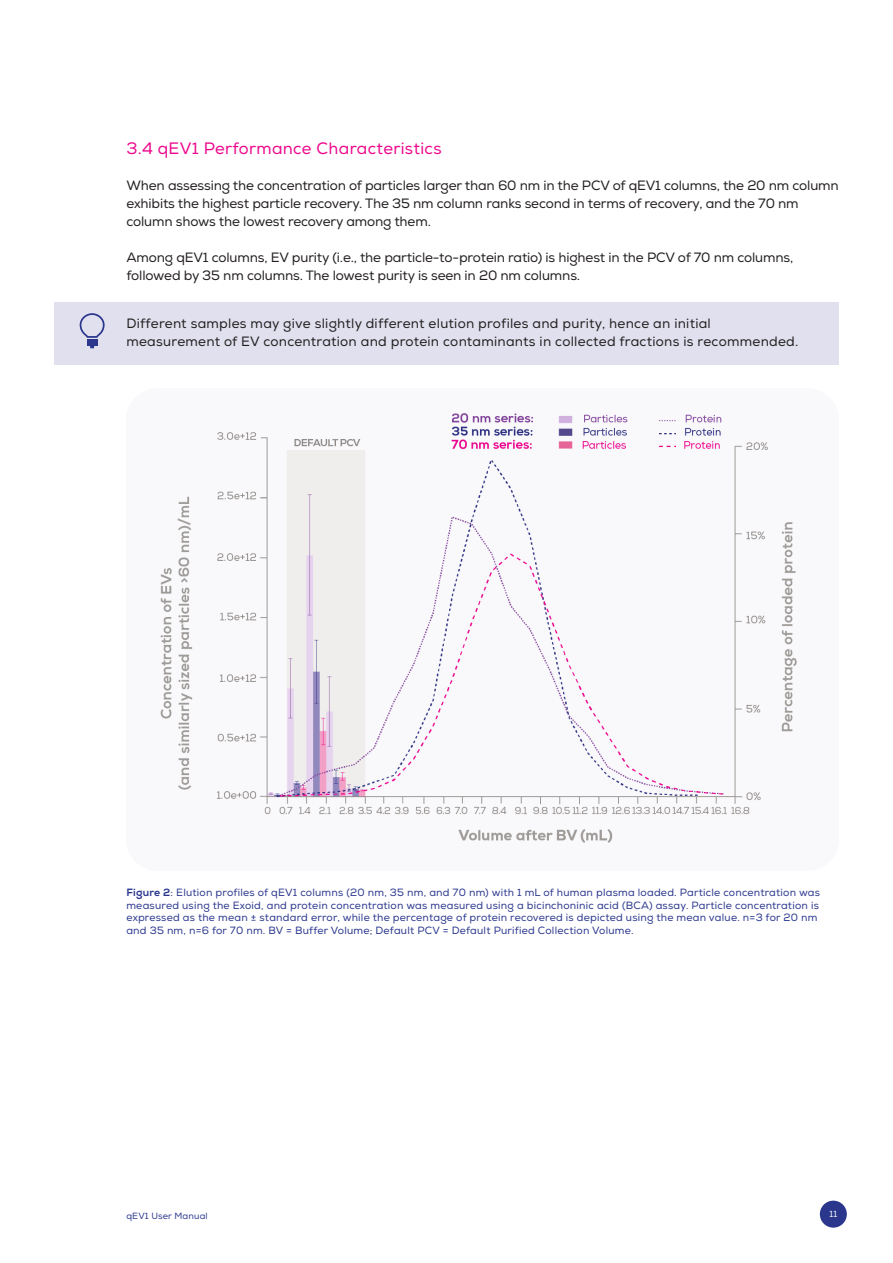
<style>
.page{position:relative;width:893px;height:1263px;background:#fff}
.page>*{position:absolute;margin:0;border:0;box-sizing:border-box;transform-origin:0 0}
.t1{font:16.5px "Nexa";letter-spacing:.02em;color:#ed088d}
.body{font:13.5px/18px "Nexa";letter-spacing:-.01em;color:#231f20}
.Warning{font:13.5px/18px "Nexa";letter-spacing:.02em;color:#231f20}
.Notes{font:10.5px/12.6px "Nexa";letter-spacing:.02em;color:#2a378d}
.t2{font:9px "Nexa";letter-spacing:.02em;color:#2a378d}
.t3{font:9px "Nexa";color:#fff}
.s1{font-weight:800}
</style>
<div class="page">
<div style="left:54px;top:302px;width:784px;height:63px;background:#e0e0ee"></div>
<svg style="left:80px;top:313px;width:25px;height:35px"></svg>
<img style="left:160px;top:413px;width:637px;height:430px">
<div style="left:820px;top:1200px;width:27px;height:27px;background:#2a378d;border-radius:50%"></div>
<h1 class="t1" style="left:126px;top:139px;width:317px">3.4 qEV1 Performance Characteristics</h1>
<p class="body" style="left:126px;top:177px;width:714px">When assessing the concentration of particles larger than 60 nm in the PCV of qEV1 columns, the 20 nm column exhibits the highest particle recovery. The 35 nm column ranks second in terms of recovery, and the 70 nm column shows the lowest recovery among them.</p>
<p class="body" style="left:126px;top:249px;width:668px">Among qEV1 columns, EV purity (i.e., the particle-to-protein ratio) is highest in the PCV of 70 nm columns, followed by 35 nm columns. The lowest purity is seen in 20 nm columns.</p>
<p class="Warning" style="left:126px;top:315px;width:673px">Different samples may give slightly different elution profiles and purity, hence an initial measurement of EV concentration and protein contaminants in collected fractions is recommended.</p>
<p class="Notes" style="left:126px;top:886px;width:695px"><span class="s1">Figure 2</span>: Elution profiles of qEV1 columns (20 nm, 35 nm, and 70 nm) with 1 mL of human plasma loaded. Particle concentration was measured using the Exoid, and protein concentration was measured using a bicinchoninic acid (BCA) assay. Particle concentration is expressed as the mean ± standard error, while the percentage of protein recovered is depicted using the mean value. n=3 for 20 nm and 35 nm, n=6 for 70 nm. BV = Buffer Volume; Default PCV = Default Purified Collection Volume.</p>
<p class="t2" style="left:126px;top:1210px;width:83px">qEV1 User Manual</p>
<p class="t3" style="left:829px;top:1209px;width:9px">11</p>
</div>
